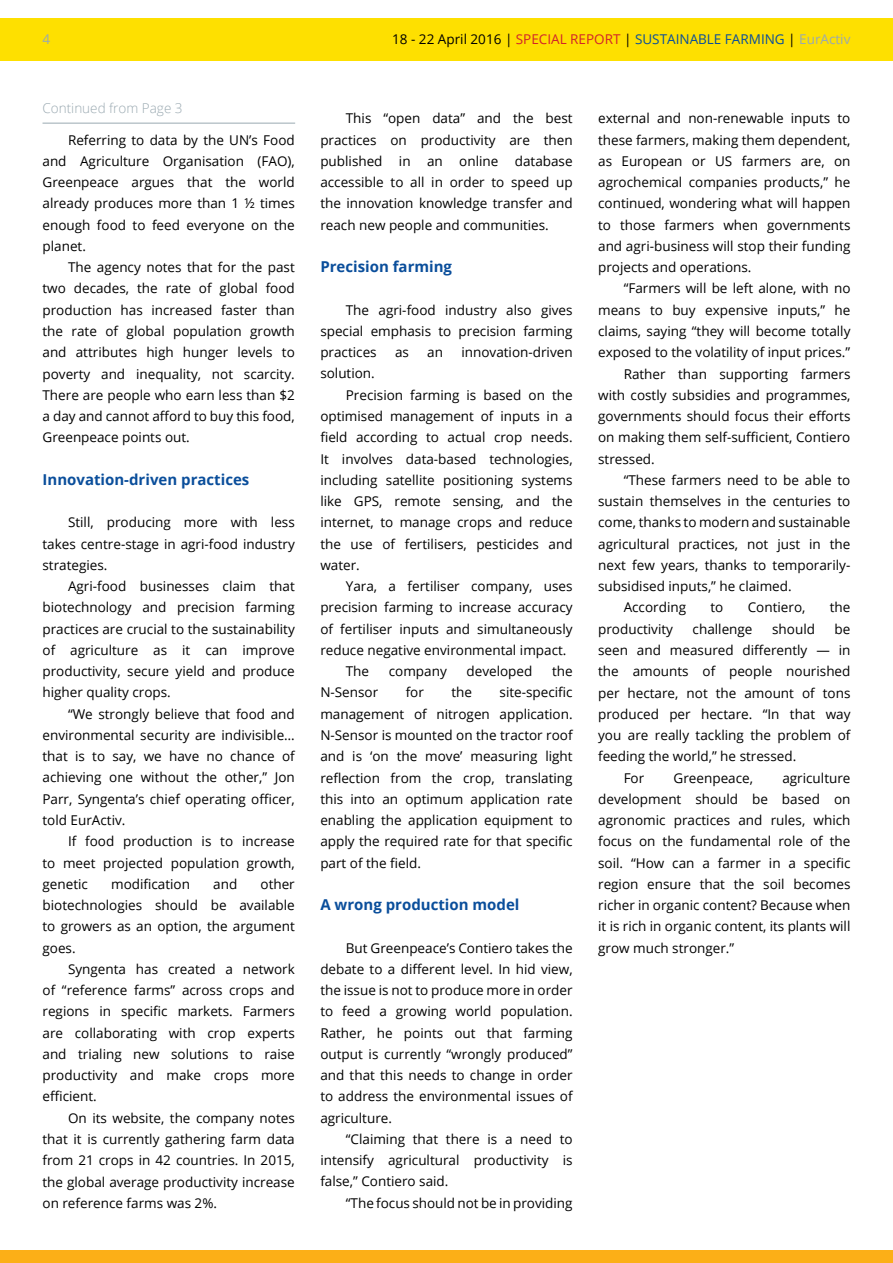
<style>
.page{position:relative;width:893px;height:1263px;background:#fff}
.page>*{position:absolute;margin:0;border:0;box-sizing:border-box;transform-origin:0 0}
.t1{font:700 15px "Open Sans";color:#0a4e9b}
.t2{font:13.5px/21.3px "Open Sans";color:#000;text-align:justify}
.t3{font:13.5px "Open Sans";color:#0a4e9b}
.t4{font:300 13.5px "Open Sans";color:#9aa9b1}
.t5{font:13.5px "Open Sans";color:#9aa9b1}
.s1{color:#000}
.s2{color:#d2232a}
.s3{color:#9aa9b1}
</style>
<div class="page">
<div style="left:0;top:18px;width:893px;height:42px;background:#fee000"></div>
<div style="left:0;top:1250px;width:893px;height:13px;background:#fcaf17"></div>
<hr style="left:43px;top:123px;width:252px;height:1px;background:#9aa9b1">
<p class="t5" style="left:43px;top:30px;width:9px">4</p>
<p class="t3" style="left:392px;top:30px;width:460px"><span class="s1">18 - 22 April 2016 |</span> <span class="s2">SPECIAL REPORT</span> <span class="s1">|</span> SUSTAINABLE FARMING <span class="s1">|</span> <span class="s3">EurActiv</span></p>
<p class="t4" style="left:43px;top:98px;width:142px">Continued from Page 3</p>
<p class="t2" style="left:43px;top:129px;width:254px;text-indent:26px">Referring to data by the UN’s Food and Agriculture Organisation (FAO), Greenpeace argues that the world already produces more than 1 ½ times enough food to feed everyone on the planet.</p>
<p class="t2" style="left:43px;top:256px;width:254px;text-indent:26px">The agency notes that for the past two decades, the rate of global food production has increased faster than the rate of global population growth and attributes high hunger levels to poverty and inequality, not scarcity.<br>There are people who earn less than $2 a day and cannot afford to buy this food, Greenpeace points out.</p>
<p class="t1" style="left:43px;top:469px;width:208px">Innovation-driven practices</p>
<p class="t2" style="left:43px;top:511px;width:254px;text-indent:26px">Still, producing more with less takes centre-stage in agri-food industry strategies.</p>
<p class="t2" style="left:43px;top:575px;width:254px;text-indent:26px">Agri-food businesses claim that biotechnology and precision farming practices are crucial to the sustainability of agriculture as it can improve productivity, secure yield and produce higher quality crops.</p>
<p class="t2" style="left:43px;top:703px;width:254px;text-indent:26px">“We strongly believe that food and environmental security are indivisible… that is to say, we have no chance of achieving one without the other,” Jon Parr, Syngenta’s chief operating officer, told EurActiv.</p>
<p class="t2" style="left:43px;top:830px;width:254px;text-indent:26px">If food production is to increase to meet projected population growth, genetic</p>
<p class="t2" style="left:111px;top:873px;width:80px">modification</p>
<p class="t2" style="left:213px;top:873px;width:26px">and</p>
<p class="t2" style="left:43px;top:873px;width:254px;text-indent:218px">other biotechnologies should be available to growers as an option, the argument goes.</p>
<p class="t2" style="left:43px;top:958px;width:254px;text-indent:26px">Syngenta has created a network of “reference farms” across crops and regions in specific markets. Farmers are collaborating with crop experts and trialing new solutions to raise productivity and make crops more efficient.</p>
<p class="t2" style="left:43px;top:1107px;width:254px;text-indent:26px">On its website, the company notes that it is currently gathering farm data from 21 crops in 42 countries. In 2015, the global average productivity increase on reference farms was 2%.</p>
<p class="t2" style="left:320px;top:107px;width:254px;text-indent:26px">This “open data” and the best practices on productivity are then published in an online database accessible to all in order to speed up the innovation knowledge transfer and reach new people and communities.</p>
<p class="t1" style="left:320px;top:256px;width:133px">Precision farming</p>
<p class="t2" style="left:320px;top:299px;width:254px;text-indent:26px">The agri-food industry also gives special emphasis to precision farming practices</p>
<p class="t2" style="left:395px;top:341px;width:15px">as</p>
<p class="t2" style="left:427px;top:341px;width:17px">an</p>
<p class="t2" style="left:461px;top:341px;width:113px">innovation-driven</p>
<p class="t2" style="left:320px;top:363px;width:56px">solution.</p>
<p class="t2" style="left:346px;top:384px;width:228px">Precision farming is based on the</p>
<p class="t2" style="left:320px;top:405px;width:254px">optimised management of inputs in a</p>
<p class="t2" style="left:320px;top:426px;width:254px">field according to actual crop needs.</p>
<p class="t2" style="left:320px;top:448px;width:254px">It involves data-based technologies,</p>
<p class="t2" style="left:320px;top:469px;width:254px">including satellite positioning systems</p>
<p class="t2" style="left:320px;top:490px;width:254px">like GPS, remote sensing, and the</p>
<p class="t2" style="left:320px;top:511px;width:254px">internet, to manage crops and reduce</p>
<p class="t2" style="left:320px;top:533px;width:254px">the use of fertilisers, pesticides and</p>
<p class="t2" style="left:320px;top:554px;width:41px">water.</p>
<p class="t2" style="left:346px;top:575px;width:228px">Yara, a fertiliser company, uses</p>
<p class="t2" style="left:320px;top:596px;width:254px">precision farming to increase accuracy</p>
<p class="t2" style="left:320px;top:618px;width:254px">of fertiliser inputs and simultaneously</p>
<p class="t2" style="left:320px;top:639px;width:248px">reduce negative environmental impact.</p>
<p class="t2" style="left:346px;top:660px;width:25px">The</p>
<p class="t2" style="left:389px;top:660px;width:60px">company</p>
<p class="t2" style="left:466px;top:660px;width:67px">developed</p>
<p class="t2" style="left:552px;top:660px;width:22px">the</p>
<p class="t2" style="left:320px;top:681px;width:59px">N-Sensor</p>
<p class="t2" style="left:406px;top:681px;width:20px">for</p>
<p class="t2" style="left:451px;top:681px;width:22px">the</p>
<p class="t2" style="left:320px;top:681px;width:254px;text-indent:179px">site-specific management of nitrogen application.<br>N-Sensor is mounted on the tractor roof and is ‘on the move’ measuring light reflection from the crop, translating this into an optimum application rate enabling the application equipment to apply the required rate for that specific part of the field.</p>
<p class="t1" style="left:320px;top:894px;width:201px">A wrong production model</p>
<p class="t2" style="left:320px;top:937px;width:254px;text-indent:26px">But Greenpeace’s Contiero takes the debate to a different level. In hid view, the issue is not to produce more in order to feed a growing world population.<br>Rather, he points out that farming output is currently “wrongly produced” and that this needs to change in order to address the environmental issues of agriculture.</p>
<p class="t2" style="left:320px;top:1128px;width:254px;text-indent:26px">“Claiming that there is a need to intensify agricultural productivity is false,” Contiero said.</p>
<p class="t2" style="left:346px;top:1192px;width:228px">“The focus should not be in providing</p>
<p class="t2" style="left:598px;top:107px;width:254px">external and non-renewable inputs to these farmers, making them dependent, as European or US farmers are, on agrochemical companies products,” he continued, wondering what will happen to those farmers when governments and agri-business will stop their funding projects and operations.</p>
<p class="t2" style="left:624px;top:278px;width:228px">“Farmers will be left alone, with no</p>
<p class="t2" style="left:598px;top:299px;width:254px">means to buy expensive inputs,” he</p>
<p class="t2" style="left:598px;top:320px;width:254px">claims, saying “they will become totally</p>
<p class="t2" style="left:598px;top:341px;width:254px">exposed to the volatility of input prices.”</p>
<p class="t2" style="left:624px;top:363px;width:228px">Rather than supporting farmers</p>
<p class="t2" style="left:598px;top:384px;width:254px">with costly subsidies and programmes,</p>
<p class="t2" style="left:598px;top:405px;width:254px">governments should focus their efforts</p>
<p class="t2" style="left:598px;top:426px;width:254px">on making them self-sufficient, Contiero</p>
<p class="t2" style="left:598px;top:448px;width:58px">stressed.</p>
<p class="t2" style="left:624px;top:469px;width:228px">“These farmers need to be able to</p>
<p class="t2" style="left:598px;top:490px;width:254px">sustain themselves in the centuries to</p>
<p class="t2" style="left:598px;top:511px;width:254px">come, thanks to modern and sustainable</p>
<p class="t2" style="left:598px;top:533px;width:254px">agricultural practices, not just in the</p>
<p class="t2" style="left:598px;top:554px;width:254px">next few years, thanks to temporarily-</p>
<p class="t2" style="left:598px;top:575px;width:195px">subsidised inputs,” he claimed.</p>
<p class="t2" style="left:624px;top:596px;width:64px">According</p>
<p class="t2" style="left:710px;top:596px;width:14px">to</p>
<p class="t2" style="left:748px;top:596px;width:59px">Contiero,</p>
<p class="t2" style="left:830px;top:596px;width:22px">the</p>
<p class="t2" style="left:598px;top:618px;width:76px">productivity</p>
<p class="t2" style="left:693px;top:618px;width:61px">challenge</p>
<p class="t2" style="left:772px;top:618px;width:44px">should</p>
<p class="t2" style="left:835px;top:618px;width:17px">be</p>
<p class="t2" style="left:598px;top:639px;width:254px">seen and measured differently — in</p>
<p class="t2" style="left:598px;top:660px;width:254px">the amounts of people nourished</p>
<p class="t2" style="left:598px;top:682px;width:254px">per hectare, not the amount of tons</p>
<p class="t2" style="left:598px;top:703px;width:254px">produced per hectare. “In that way</p>
<p class="t2" style="left:598px;top:724px;width:254px">you are really tackling the problem of</p>
<p class="t2" style="left:598px;top:745px;width:200px">feeding the world,” he stressed.</p>
<p class="t2" style="left:624px;top:767px;width:22px">For</p>
<p class="t2" style="left:674px;top:767px;width:81px">Greenpeace,</p>
<p class="t2" style="left:598px;top:767px;width:254px;text-indent:184px">agriculture development should be based on agronomic practices and rules, which focus on the fundamental role of the soil. “How can a farmer in a specific region ensure that the soil becomes richer in organic content? Because when it is rich in organic content, its plants will grow much stronger.”</p>
</div>
